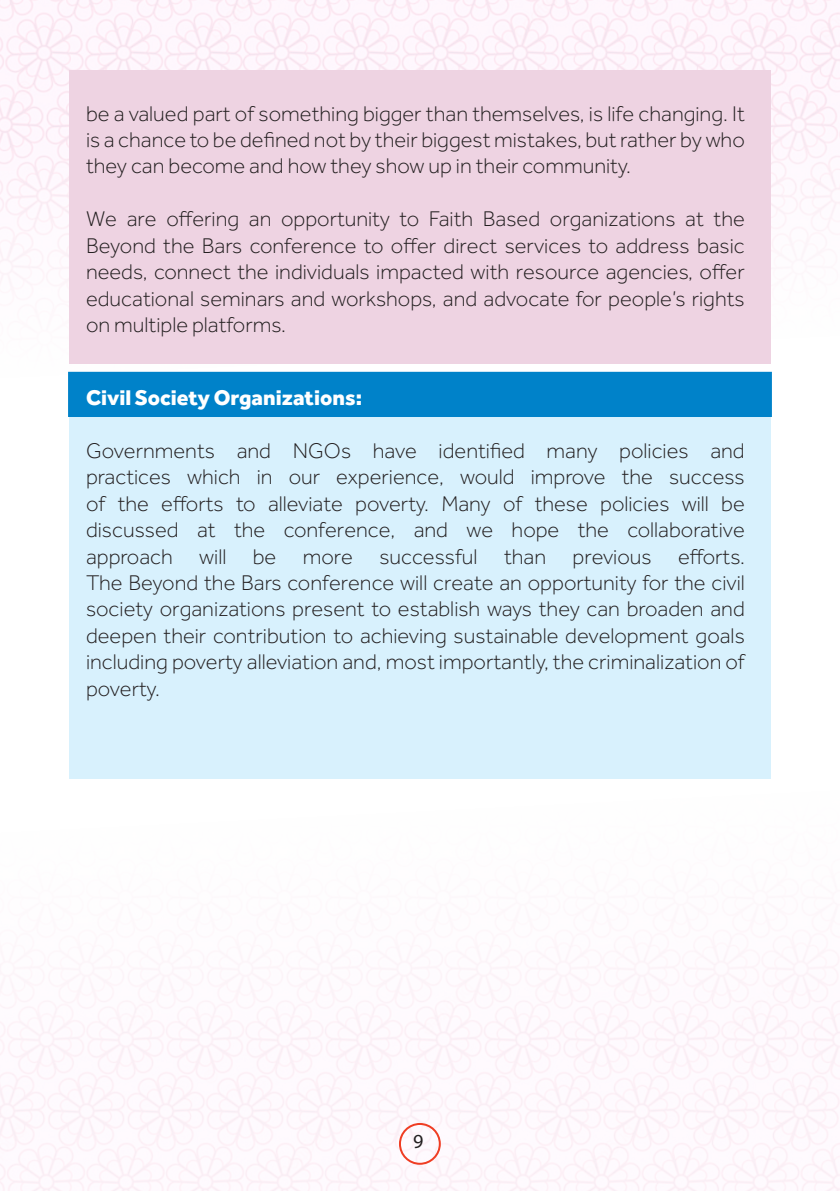
<style>
.page{position:relative;width:840px;height:1191px;background:#fff}
.page>*{position:absolute;margin:0;border:0;box-sizing:border-box;transform-origin:0 0}
.t1{font:300 22px/26.4px "Effra";color:#231f20;text-align:justify}
.t2{font:800 22px "Effra";color:#fff}
.t3{font:20px "Myriad Pro";color:#231f20}
</style>
<div class="page">
<img style="left:0;top:747px;width:839px;height:444px">
<img style="left:0;top:0;width:839px;height:417px">
<div style="left:399px;top:1123px;width:41px;height:41px;border:2px solid #ef3d23;border-radius:50%"></div>
<div style="left:69px;top:373px;width:701px;height:405px;background:#d8f1fd"></div>
<div style="left:68px;top:372px;width:703px;height:45px;background:#0082c9"></div>
<div style="left:69px;top:70px;width:701px;height:293px;background:#eed3e2"></div>
<p class="t1" style="left:86px;top:100px;width:660px">be a valued part of something bigger than themselves, is life changing. It is a chance to be defined not by their biggest mistakes, but rather by who they can become and how they show up in their community.</p>
<p class="t1" style="left:86px;top:206px;width:660px">We are offering an opportunity to Faith Based organizations at the Beyond the Bars conference to offer direct services to address basic needs, connect the individuals impacted with resource agencies, offer educational seminars and workshops, and advocate for people’s rights on multiple platforms.</p>
<p class="t2" style="left:86px;top:384px;width:277px">Civil Society Organizations:</p>
<p class="t1" style="left:86px;top:437px;width:660px">Governments and NGOs have identified many policies and practices which in our experience, would improve the success of the efforts to alleviate poverty. Many of these policies will be discussed at the conference, and we hope the collaborative approach will be more successful than previous efforts.<br>The Beyond the Bars conference will create an opportunity for the civil society organizations present to establish ways they can broaden and deepen their contribution to achieving sustainable development goals including poverty alleviation and, most importantly, the criminalization of poverty.</p>
<p class="t3" style="left:413px;top:1129px;width:12px">9</p>
</div>
